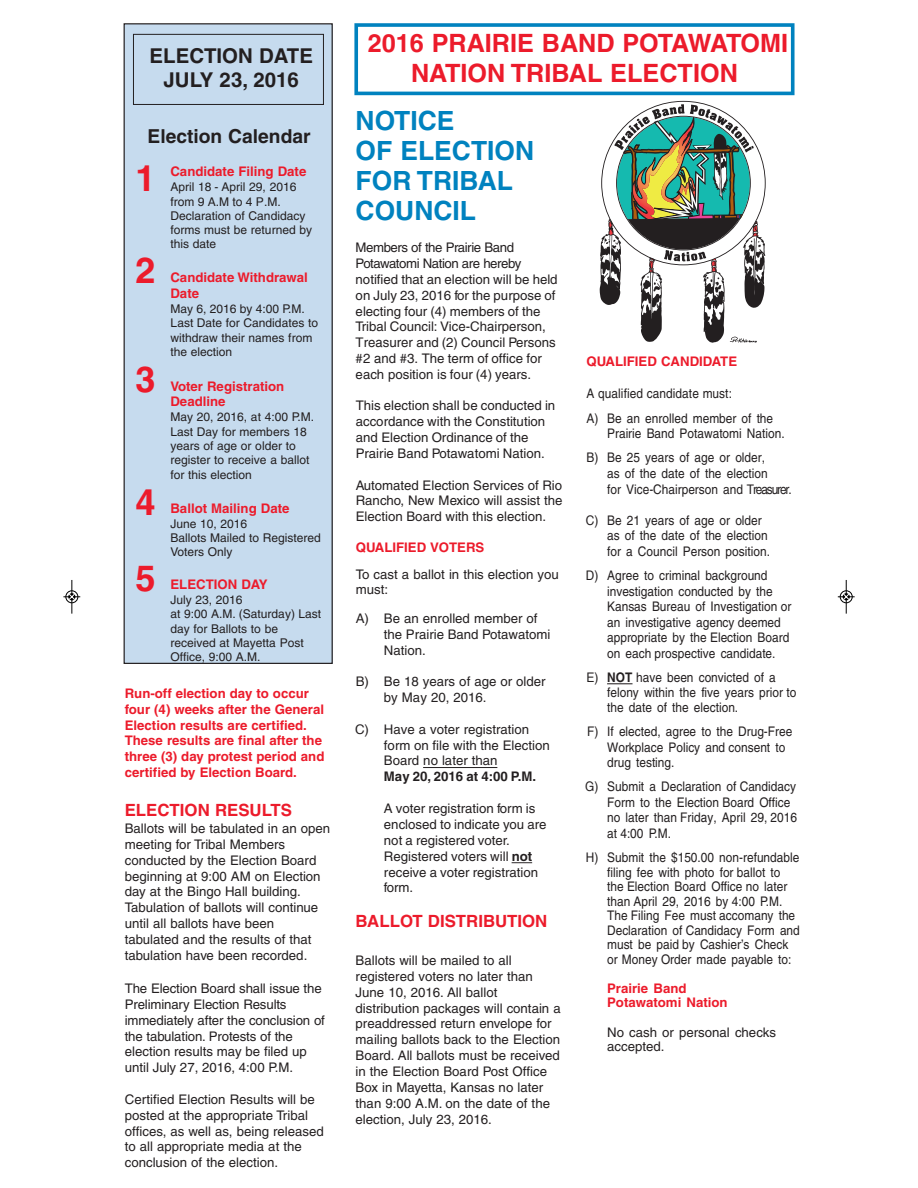
<style>
.page{position:relative;width:918px;height:1188px;background:#fff}
.page>*{position:absolute;margin:0;border:0;box-sizing:border-box;transform-origin:0 0}
.t1{font:700 36px "Helvetica";color:#ec1b2b}
.t2{font:700 26.4px/30px "Helvetica";color:#0082bf}
.t3{font:700 25.2px/29.7px "Helvetica";color:#ec1b2b;text-align:center}
.t4{font:700 20.4px/24.6px "Helvetica";color:#231f20;text-align:center}
.t5{font:700 19.2px "Helvetica";color:#231f20}
.t6{font:700 16.8px "Helvetica";color:#ec1b2b}
.t7{font:13.2px/15.9px "Helvetica";color:#231f20}
.t8{font:13.2px/15.6px "Helvetica";color:#231f20;scale:.9 1}
.t9{font:700 13.2px/15.9px "Helvetica";color:#ec1b2b}
.t10{font:700 13.2px "Helvetica";color:#231f20}
.t11{font:12px/14.2px "Helvetica";color:#231f20}
.s1{font-weight:700}
</style>
<div class="page">
<svg style="left:512px;top:862px;width:20px;height:1px"></svg>
<hr style="left:423px;top:767px;width:74px;height:1px;background:#231f20">
<svg style="left:600px;top:101px;width:166px;height:242px"></svg>
<div style="left:124px;top:24px;width:208px;height:639px;background:#c6dbee"></div>
<div style="left:124px;top:23px;width:209px;height:641px;border:1px solid #231f20"></div>
<div style="left:133px;top:34px;width:191px;height:71px;border:1px solid #231f20"></div>
<div style="left:354px;top:23px;width:441px;height:72px;border:4px solid #0082bf"></div>
<hr style="left:48px;top:0;width:32px;height:1px;background:#000">
<hr style="left:838px;top:0;width:31px;height:1px;background:#000">
<hr style="left:48px;top:1187px;width:32px;height:1px;background:#000">
<hr style="left:838px;top:1187px;width:31px;height:1px;background:#000">
<div style="left:65px;top:590px;width:13px;height:13px;border:1px solid #fff;border-radius:50%"></div>
<hr style="left:72px;top:580px;width:1px;height:34px;background:#000">
<div style="left:66px;top:591px;width:12px;height:12px;border:1px solid #000;border-radius:50%"></div>
<svg style="left:63px;top:593px;width:17px;height:7px"></svg>
<div style="left:840px;top:590px;width:13px;height:13px;border:1px solid #fff;border-radius:50%"></div>
<hr style="left:846px;top:580px;width:1px;height:34px;background:#000">
<div style="left:840px;top:591px;width:13px;height:12px;border:1px solid #000;border-radius:50%"></div>
<svg style="left:838px;top:593px;width:17px;height:7px"></svg>
<svg style="left:607px;top:683px;width:26px;height:1px"></svg>
<h3 class="t4" style="left:150px;top:43px;width:165px">ELECTION DATE<br>JULY 23, 2016</h3>
<h3 class="t5" style="left:148px;top:124px;width:165px">Election Calendar</h3>
<h1 class="t1" style="left:136px;top:156px;width:22px">1</h1>
<h1 class="t1" style="left:136px;top:248px;width:22px">2</h1>
<h1 class="t1" style="left:136px;top:357px;width:22px">3</h1>
<h1 class="t1" style="left:136px;top:480px;width:22px">4</h1>
<h1 class="t1" style="left:136px;top:557px;width:22px">5</h1>
<p class="t9" style="left:170px;top:164px;width:137px">Candidate Filing Date</p>
<p class="t11" style="left:170px;top:180px;width:143px">April 18 - April 29, 2016 from 9 A.M to 4 P.M.<br>Declaration of Candidacy forms must be returned by this date</p>
<p class="t9" style="left:170px;top:269px;width:139px">Candidate Withdrawal<br>Date</p>
<p class="t11" style="left:170px;top:301px;width:149px">May 6, 2016 by 4:00 P.M.<br>Last Date for Candidates to withdraw their names from the election</p>
<p class="t9" style="left:170px;top:378px;width:115px">Voter Registration<br>Deadline</p>
<p class="t11" style="left:170px;top:410px;width:145px">May 20, 2016, at 4:00 P.M.<br>Last Day for members 18 years of age or older to register to receive a ballot for this election</p>
<p class="t9" style="left:170px;top:500px;width:121px">Ballot Mailing Date</p>
<p class="t11" style="left:170px;top:516px;width:152px">June 10, 2016<br>Ballots Mailed to Registered<br>Voters Only</p>
<p class="t9" style="left:170px;top:576px;width:99px">ELECTION DAY</p>
<p class="t11" style="left:170px;top:593px;width:152px">July 23, 2016<br>at 9:00 A.M. (Saturday) Last day for Ballots to be received at Mayetta Post<br>Office, 9:00 A.M.</p>
<p class="t9" style="left:125px;top:685px;width:201px">Run-off election day to occur four (4) weeks after the General<br>Election results are certified.<br>These results are final after the three (3) day protest period and certified by Election Board.</p>
<p class="t6" style="left:125px;top:799px;width:169px">ELECTION RESULTS</p>
<p class="t7" style="left:125px;top:820px;width:207px">Ballots will be tabulated in an open meeting for Tribal Members conducted by the Election Board beginning at 9:00 AM on Election day at the Bingo Hall building.<br>Tabulation of ballots will continue until all ballots have been tabulated and the results of that tabulation have been recorded.</p>
<p class="t7" style="left:125px;top:980px;width:202px">The Election Board shall issue the<br>Preliminary Election Results immediately after the conclusion of the tabulation. Protests of the election results may be filed up until July 27, 2016, 4:00 P.M.</p>
<p class="t7" style="left:125px;top:1091px;width:201px">Certified Election Results will be posted at the appropriate Tribal offices, as well as, being released to all appropriate media at the conclusion of the election.</p>
<h3 class="t3" style="left:368px;top:28px;width:422px">2016 PRAIRIE BAND POTAWATOMI<br>NATION TRIBAL ELECTION</h3>
<h2 class="t2" style="left:356px;top:105px;width:180px">NOTICE<br>OF ELECTION<br>FOR TRIBAL<br>COUNCIL</h2>
<p class="t7" style="left:356px;top:240px;width:204px">Members of the Prairie Band<br>Potawatomi Nation are hereby notified that an election will be held on July 23, 2016 for the purpose of electing four (4) members of the<br>Tribal Council: Vice-Chairperson,<br>Treasurer and (2) Council Persons #2 and #3. The term of office for each position is four (4) years.</p>
<p class="t7" style="left:356px;top:398px;width:201px">This election shall be conducted in accordance with the Constitution and Election Ordinance of the Prairie Band Potawatomi Nation.</p>
<p class="t7" style="left:356px;top:477px;width:208px;line-height:15.5px;text-align:justify">Automated Election Services of Rio Rancho, New Mexico will assist the Election Board with this election.</p>
<p class="t9" style="left:356px;top:539px;width:130px">QUALIFIED VOTERS</p>
<p class="t7" style="left:356px;top:567px;width:205px;line-height:15.1px">To cast a ballot in this election you must:</p>
<p class="t7" style="left:384px;top:611px;width:168px;text-indent:-28px">A) Be an enrolled member of the Prairie Band Potawatomi<br>Nation.</p>
<p class="t7" style="left:384px;top:674px;width:163px;text-indent:-28px">B) Be 18 years of age or older by May 20, 2016.</p>
<p class="t7" style="left:384px;top:722px;width:167px;text-indent:-29px">C) Have a voter registration form on file with the Election<br>Board no later than</p>
<p class="t10" style="left:384px;top:769px;width:154px">May 20, 2016 at 4:00 P.M.</p>
<p class="t7" style="left:384px;top:801px;width:164px">A voter registration form is enclosed to indicate you are not a registered voter.<br>Registered voters will <span class="s1">not </span>receive a voter registration form.</p>
<p class="t6" style="left:356px;top:911px;width:193px">BALLOT DISTRIBUTION</p>
<p class="t7" style="left:356px;top:952px;width:207px">Ballots will be mailed to all registered voters no later than<br>June 10, 2016. All ballot distribution packages will contain a preaddressed return envelope for mailing ballots back to the Election<br>Board. All ballots must be received in the Election Board Post Office<br>Box in Mayetta, Kansas no later than 9:00 A.M. on the date of the election, July 23, 2016.</p>
<p class="t9" style="left:587px;top:354px;width:152px">QUALIFIED CANDIDATE</p>
<p class="t8" style="left:587px;top:380px;width:209px;line-height:25.2px">A qualified candidate must:<br>A) Be an enrolled member of the</p>
<p class="t8" style="left:587px;top:421px;width:222px;line-height:24px;text-indent:21px">Prairie Band Potawatomi Nation.<br>B) Be 25 years of age or older,</p>
<p class="t8" style="left:607px;top:465px;width:207px;line-height:16px">as of the date of the election<br>for Vice-Chairperson and Treasurer.</p>
<p class="t8" style="left:607px;top:513px;width:182px;text-indent:-21px">C) Be 21 years of age or older as of the date of the election for a Council Person position.</p>
<p class="t8" style="left:607px;top:568px;width:206px;text-indent:-21px">D) Agree to criminal background investigation conducted by the<br>Kansas Bureau of Investigation or an investigative agency deemed appropriate by the Election Board on each prospective candidate.</p>
<p class="t8" style="left:607px;top:670px;width:212px;line-height:15.1px;text-indent:-21px">E) <span class="s1">NOT</span> have been convicted of a felony within the five years prior to the date of the election.</p>
<p class="t8" style="left:607px;top:724px;width:207px;text-indent:-20px">F) If elected, agree to the Drug-Free<br>Workplace Policy and consent to drug testing.</p>
<p class="t8" style="left:607px;top:779px;width:213px;text-indent:-22px">G) Submit a Declaration of Candidacy<br>Form to the Election Board Office no later than Friday, April 29, 2016 at 4:00 P.M.</p>
<p class="t8" style="left:607px;top:850px;width:216px;line-height:14.5px;text-indent:-21px">H) Submit the $150.00 non-refundable filing fee with photo for ballot to the Election Board Office no later than April 29, 2016 by 4:00 P.M.<br>The Filing Fee must accomany the Declaration of Candidacy Form and must be paid by Cashier’s Check or Money Order made payable to:</p>
<p class="t9" style="left:607px;top:981px;width:122px;line-height:14.5px">Prairie Band<br>Potawatomi Nation</p>
<p class="t7" style="left:607px;top:1025px;width:171px;line-height:14.4px">No cash or personal checks accepted.</p>
</div>
